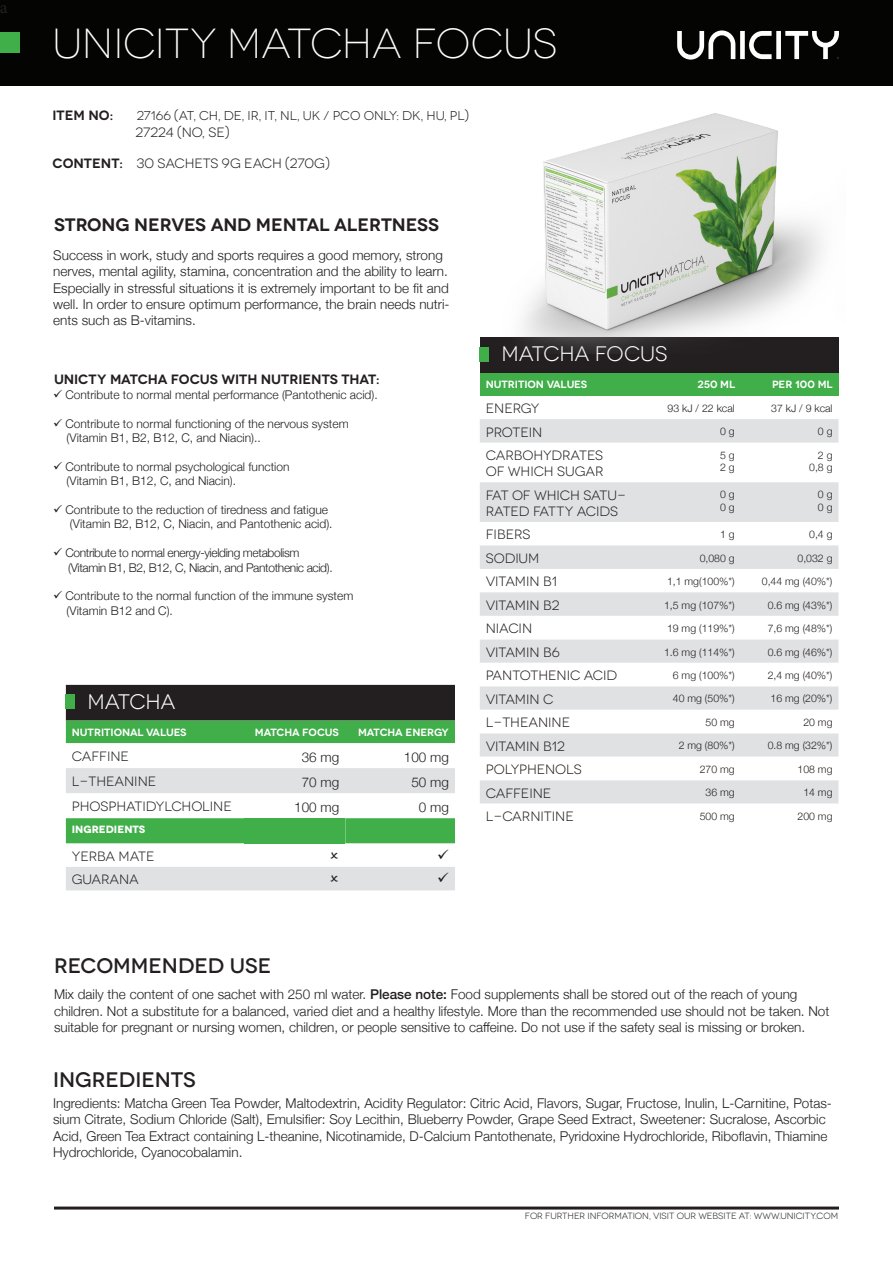
<style>
.page{position:relative;width:893px;height:1263px;background:#fff}
.page>*{position:absolute;margin:0;border:0;box-sizing:border-box;transform-origin:0 0}
.t1{font:300 42px "Novecentowide";letter-spacing:-.005em;color:#fff}
.t2{font:500 21px "Novecentowide";color:#231f20}
.t3{font:21px "Novecentowide";letter-spacing:-.01em;color:#fff}
.t4{font:600 18px "Novecentowide";letter-spacing:-.005em;color:#231f20}
.t5{font:18px "Minion Pro";color:#231f20}
.t6{font:300 13.5px/16.2px "Helvetica Neue";color:#231f20}
.t7{font:13.5px/16.2px "Novecentowide";color:#231f20}
.t8{font:600 13.5px "Novecentowide";color:#231f20}
.t9{font:12.75px "Novecentowide";color:#231f20}
.t10{font:300 12px "Helvetica Neue";color:#231f20}
.t11{font:300 12px "Helvetica Neue";letter-spacing:-.03em;color:#231f20}
.t12{font:300 10.5px "Helvetica Neue";color:#231f20}
.t13{font:600 10.5px "Novecentowide";letter-spacing:-.01em;color:#fff}
.t14{font:700 10.5px "Novecentowide";color:#fff}
.t15{font:9px "Novecentowide";color:#231f20}
.s1{font-weight:600}
.s2{font-weight:500}
</style>
<div class="page">
<div style="left:0;top:0;width:892px;height:86px;background:#040503"></div>
<div style="left:0;top:32px;width:19px;height:20px;background:#40ae49"></div>
<svg style="left:677px;top:30px;width:162px;height:30px"></svg>
<div style="left:480px;top:337px;width:358px;height:36px;background:#231f20"></div>
<div style="left:480px;top:373px;width:358px;height:23px;background:#40ae49"></div>
<svg style="left:480px;top:419px;width:358px;height:197px;fill:#e0e1e3"></svg>
<svg style="left:480px;top:639px;width:358px;height:165px;fill:#e0e1e3"></svg>
<div style="left:480px;top:347px;width:9px;height:14px;background:#40ae49"></div>
<hr style="left:54px;top:1206px;width:785px;height:3px;background:#231f20">
<img style="left:522px;top:113px;width:317px;height:240px">
<div style="left:66px;top:685px;width:389px;height:35px;background:#231f20"></div>
<svg style="left:66px;top:720px;width:389px;height:24px;background:#48af51"></svg>
<svg style="left:66px;top:768px;width:389px;height:122px"></svg>
<div style="left:245px;top:818px;width:100px;height:25px;background:#40ae49"></div>
<div style="left:66px;top:694px;width:9px;height:15px;background:#40ae49"></div>
<svg style="left:331px;top:851px;width:7px;height:7px"></svg>
<svg style="left:331px;top:875px;width:7px;height:7px"></svg>
<svg style="left:438px;top:849px;width:10px;height:10px"></svg>
<svg style="left:438px;top:873px;width:10px;height:9px"></svg>
<p class="t5" style="left:-1px;top:-5px;width:9px">a</p>
<p class="t1" style="left:53px;top:19px;width:506px">UNICITY MATCHA FOCUS</p>
<p class="t8" style="left:53px;top:107px;width:62px">ITEM NO:</p>
<p class="t9" style="left:137px;top:108px;width:334px">27166 (AT, CH, DE, IR, IT, NL, UK / PCO ONLY: DK, HU, PL)</p>
<p class="t7" style="left:136px;top:124px;width:95px">27224 (NO, SE)</p>
<p class="t7" style="left:53px;top:155px;width:279px"><span class="s1">CONTENT:</span> 30 SACHETS 9G EACH (270G)</p>
<p class="t4" style="left:54px;top:214px;width:386px">STRONG NERVES AND MENTAL ALERTNESS</p>
<p class="t6" style="left:53px;top:246px;width:398px">Success in work, study and sports requires a good memory, strong nerves, mental agility, stamina, concentration and the ability to learn.<br>Especially in stressful situations it is extremely important to be fit and well. In order to ensure optimum performance, the brain needs nutri&shy;ents such as B-vitamins.</p>
<p class="t8" style="left:54px;top:371px;width:327px">UNICTY MATCHA FOCUS WITH NUTRIENTS THAT:</p>
<p class="t10" style="left:53px;top:385px;width:326px">✓ Contribute to normal mental performance (Pantothenic acid).</p>
<p class="t10" style="left:53px;top:414px;width:297px">✓ Contribute to normal functioning of the nervous system</p>
<p class="t10" style="left:67px;top:428px;width:196px">(Vitamin B1, B2, B12, C, and Niacin)..</p>
<p class="t10" style="left:53px;top:457px;width:238px">✓ Contribute to normal psychological function</p>
<p class="t10" style="left:67px;top:471px;width:171px">(Vitamin B1, B12, C, and Niacin).</p>
<p class="t10" style="left:53px;top:500px;width:276px">✓ Contribute to the reduction of tiredness and fatigue</p>
<p class="t10" style="left:70px;top:514px;width:264px">(Vitamin B2, B12, C, Niacin, and Pantothenic acid).</p>
<p class="t11" style="left:53px;top:543px;width:248px">✓ Contribute to normal energy-yielding metabolism</p>
<p class="t11" style="left:68px;top:558px;width:266px">(Vitamin B1, B2, B12, C, Niacin, and Pantothenic acid).</p>
<p class="t10" style="left:53px;top:586px;width:302px">✓ Contribute to the normal function of the immune system</p>
<p class="t10" style="left:67px;top:601px;width:108px">(Vitamin B12 and C).</p>
<p class="t3" style="left:88px;top:689px;width:89px">MATCHA</p>
<p class="t13" style="left:72px;top:725px;width:116px">NUTRITIONAL VALUES</p>
<p class="t13" style="left:255px;top:725px;width:86px">MATCHA FOCUS</p>
<p class="t13" style="left:358px;top:725px;width:92px">MATCHA ENERGY</p>
<p class="t7" style="left:72px;top:748px;width:59px">CAFFINE</p>
<p class="t6" style="left:302px;top:748px;width:39px">36 mg</p>
<p class="t6" style="left:404px;top:748px;width:47px">100 mg</p>
<p class="t7" style="left:72px;top:773px;width:86px">L-THEANINE</p>
<p class="t6" style="left:302px;top:773px;width:39px">70 mg</p>
<p class="t6" style="left:411px;top:773px;width:39px">50 mg</p>
<p class="t7" style="left:72px;top:798px;width:161px">PHOSPHATIDYLCHOLINE</p>
<p class="t6" style="left:294px;top:798px;width:47px">100 mg</p>
<p class="t6" style="left:419px;top:798px;width:32px">0 mg</p>
<p class="t14" style="left:72px;top:823px;width:75px">INGREDIENTS</p>
<p class="t7" style="left:72px;top:848px;width:84px">YERBA MATE</p>
<p class="t7" style="left:72px;top:872px;width:68px">GUARANA</p>
<p class="t2" style="left:54px;top:953px;width:219px">RECOMMENDED USE</p>
<p class="t3" style="left:502px;top:342px;width:167px">MATCHA FOCUS</p>
<p class="t13" style="left:486px;top:378px;width:103px">NUTRITION VALUES</p>
<p class="t13" style="left:697px;top:378px;width:39px">250 ML</p>
<p class="t13" style="left:772px;top:378px;width:62px">PER 100 ML</p>
<p class="t7" style="left:486px;top:400px;width:55px">ENERGY</p>
<p class="t12" style="left:668px;top:400px;width:69px">93 kJ / 22 kcal</p>
<p class="t12" style="left:771px;top:400px;width:63px">37 kJ / 9 kcal</p>
<p class="t7" style="left:486px;top:424px;width:58px">PROTEIN</p>
<p class="t12" style="left:720px;top:423px;width:16px">0 g</p>
<p class="t12" style="left:818px;top:423px;width:16px">0 g</p>
<p class="t7" style="left:486px;top:447px;width:119px">CARBOHYDRATES</p>
<p class="t7" style="left:486px;top:463px;width:119px">OF WHICH SUGAR</p>
<p class="t12" style="left:818px;top:446px;width:16px">2 g</p>
<p class="t12" style="left:809px;top:459px;width:25px">0,8 g</p>
<p class="t12" style="left:720px;top:446px;width:16px">5 g</p>
<p class="t12" style="left:720px;top:459px;width:16px">2 g</p>
<p class="t7" style="left:486px;top:487px;width:142px">FAT OF WHICH SATU-<br>RATED FATTY ACIDS</p>
<p class="t12" style="left:720px;top:486px;width:16px">0 g</p>
<p class="t12" style="left:720px;top:499px;width:16px">0 g</p>
<p class="t12" style="left:818px;top:486px;width:16px">0 g</p>
<p class="t12" style="left:818px;top:499px;width:16px">0 g</p>
<p class="t7" style="left:486px;top:527px;width:46px">FIBERS</p>
<p class="t12" style="left:720px;top:526px;width:16px">1 g</p>
<p class="t12" style="left:809px;top:526px;width:25px">0,4 g</p>
<p class="t7" style="left:486px;top:550px;width:55px">SODIUM</p>
<p class="t12" style="left:700px;top:549px;width:37px">0,080 g</p>
<p class="t12" style="left:797px;top:549px;width:37px">0,032 g</p>
<p class="t7" style="left:486px;top:574px;width:73px">VITAMIN B1</p>
<p class="t12" style="left:667px;top:573px;width:69px">1,1 mg(100%*)</p>
<p class="t12" style="left:762px;top:573px;width:72px">0,44 mg (40%*)</p>
<p class="t7" style="left:486px;top:597px;width:75px">VITAMIN B2</p>
<p class="t12" style="left:664px;top:596px;width:72px">1,5 mg (107%*)</p>
<p class="t12" style="left:768px;top:596px;width:66px">0.6 mg (43%*)</p>
<p class="t7" style="left:486px;top:621px;width:48px">NIACIN</p>
<p class="t12" style="left:667px;top:620px;width:69px">19 mg (119%*)</p>
<p class="t12" style="left:768px;top:620px;width:66px">7,6 mg (48%*)</p>
<p class="t7" style="left:486px;top:644px;width:75px">VITAMIN B6</p>
<p class="t12" style="left:664px;top:643px;width:72px">1.6 mg (114%*)</p>
<p class="t12" style="left:768px;top:643px;width:66px">0.6 mg (46%*)</p>
<p class="t7" style="left:486px;top:667px;width:133px">PANTOTHENIC ACID</p>
<p class="t12" style="left:673px;top:667px;width:63px">6 mg (100%*)</p>
<p class="t12" style="left:768px;top:667px;width:66px">2,4 mg (40%*)</p>
<p class="t7" style="left:486px;top:691px;width:69px">VITAMIN C</p>
<p class="t12" style="left:673px;top:690px;width:63px">40 mg (50%*)</p>
<p class="t12" style="left:771px;top:690px;width:63px">16 mg (20%*)</p>
<p class="t7" style="left:486px;top:714px;width:86px">L-THEANINE</p>
<p class="t12" style="left:706px;top:714px;width:31px">50 mg</p>
<p class="t12" style="left:803px;top:714px;width:31px">20 mg</p>
<p class="t7" style="left:486px;top:738px;width:80px">VITAMIN B12</p>
<p class="t12" style="left:679px;top:737px;width:58px">2 mg (80%*)</p>
<p class="t12" style="left:768px;top:737px;width:66px">0.8 mg (32%*)</p>
<p class="t7" style="left:486px;top:761px;width:98px">POLYPHENOLS</p>
<p class="t12" style="left:700px;top:761px;width:37px">270 mg</p>
<p class="t12" style="left:797px;top:761px;width:37px">108 mg</p>
<p class="t7" style="left:486px;top:785px;width:67px">CAFFEINE</p>
<p class="t12" style="left:706px;top:784px;width:31px">36 mg</p>
<p class="t12" style="left:803px;top:784px;width:31px">14 mg</p>
<p class="t7" style="left:486px;top:808px;width:90px">L-CARNITINE</p>
<p class="t12" style="left:700px;top:808px;width:37px">500 mg</p>
<p class="t12" style="left:797px;top:808px;width:37px">200 mg</p>
<p class="t6" style="left:54px;top:985px;width:777px">Mix daily the content of one sachet with 250 ml water. <span class="s2">Please note:</span> Food supplements shall be stored out of the reach of young children. Not a substitute for a balanced, varied diet and a healthy lifestyle. More than the recommended use should not be taken. Not suitable for pregnant or nursing women, children, or people sensitive to caffeine. Do not use if the safety seal is missing or broken.</p>
<p class="t2" style="left:53px;top:1067px;width:144px">INGREDIENTS</p>
<p class="t6" style="left:53px;top:1094px;width:780px">Ingredients: Matcha Green Tea Powder, Maltodextrin, Acidity Regulator: Citric Acid, Flavors, Sugar, Fructose, Inulin, L-Carnitine, Potas&shy;sium Citrate, Sodium Chloride (Salt), Emulsifier: Soy Lecithin, Blueberry Powder, Grape Seed Extract, Sweetener: Sucralose, Ascorbic Acid, Green Tea Extract containing L-theanine, Nicotinamide, D-Calcium Pantothenate, Pyridoxine Hydrochloride, Riboflavin, Thiamine Hydrochloride, Cyanocobalamin.</p>
<p class="t15" style="left:525px;top:1211px;width:315px">FOR FURTHER INFORMATION, VISIT OUR WEBSITE AT: WWW.UNICITY.COM</p>
</div>
